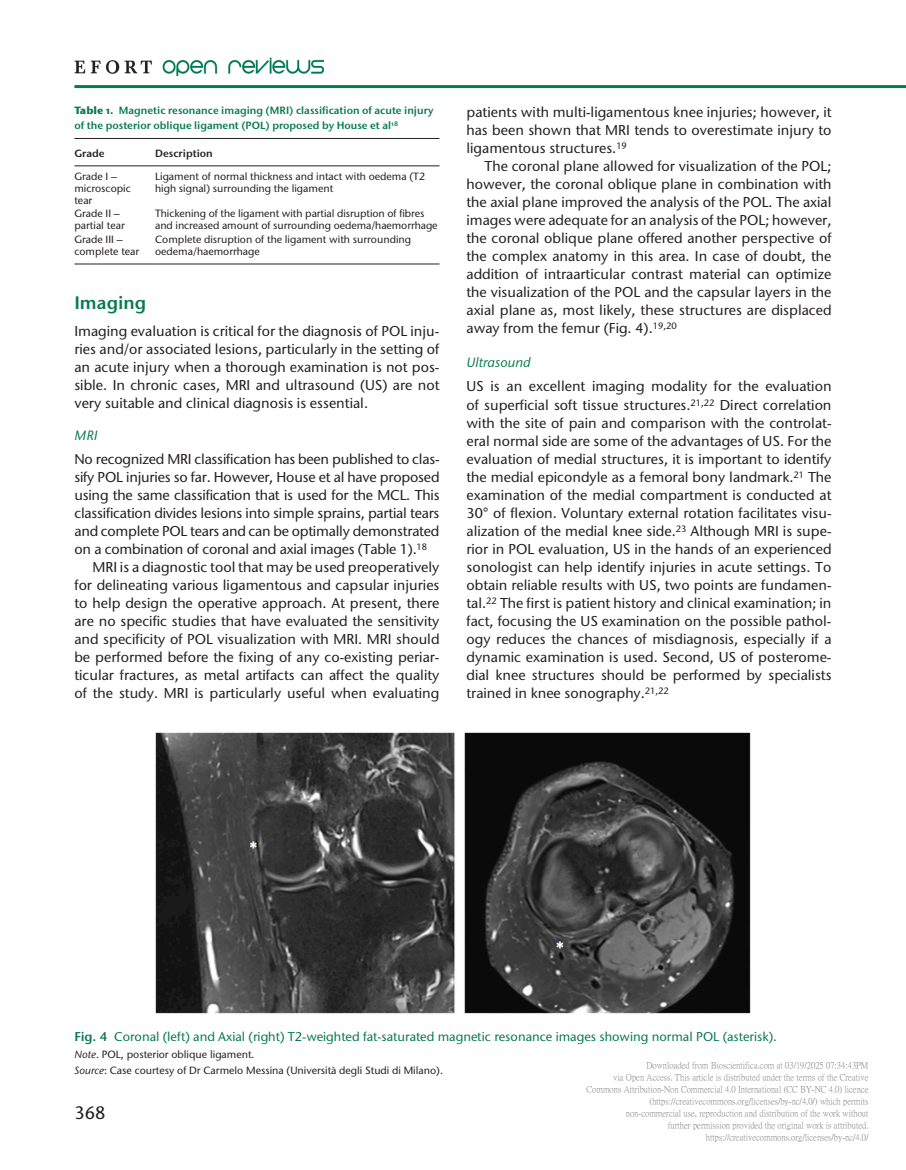
<style>
.page{position:relative;width:906px;height:1170px;background:#fff}
.page>*{position:absolute;margin:0;border:0;box-sizing:border-box;transform-origin:0 0}
.t1{font:600 18px "Stone Sans ITC Pro";color:#077a4e}
.t2{font:500 18px "Stone Sans ITC Pro";color:#231f20}
.t3{font:500 14.25px/18px "Stone Sans ITC Pro";color:#231f20;text-align:justify}
.t4{font:italic 500 13.5px "Stone Sans ITC Pro";color:#077a4e}
.t5{font:500 12.75px "Stone Sans ITC Pro";color:#077a4e}
.t6{font:500 10.5px/12px "Stone Sans ITC Pro";color:#231f20}
.t7{font:600 10.5px/15px "Stone Sans ITC Pro";color:#077a4e}
.t8{font:600 10.5px "Stone Sans ITC Pro";color:#231f20}
.t9{font:9px/12px "P Ming Li U";color:rgb(0 0 0/.5);text-align:right}
.s1{font-weight:700}
.s2{font-weight:600}
.s3{font-style:italic}
</style>
<div class="page">
<img style="left:74px;top:57px;width:250px;height:19px">
<hr style="left:74px;top:85px;width:832px;height:3px;background:#077a4e">
<hr style="left:74px;top:138px;width:365px;height:1px;background:#231f20">
<hr style="left:74px;top:165px;width:81px;height:1px;background:#231f20">
<hr style="left:155px;top:165px;width:284px;height:1px;background:#231f20">
<hr style="left:74px;top:263px;width:81px;height:1px;background:#231f20">
<hr style="left:155px;top:263px;width:284px;height:1px;background:#231f20">
<img style="left:155px;top:732px;width:596px;height:282px">
<p class="t7" style="left:74px;top:103px;width:361px"><span class="s1">Table 1.</span> Magnetic resonance imaging (MRI) classification of acute injury of the posterior oblique ligament (POL) proposed by House et al<sup>18</sup></p>
<p class="t8" style="left:74px;top:146px;width:32px">Grade</p>
<p class="t8" style="left:155px;top:146px;width:59px">Description</p>
<p class="t6" style="left:74px;top:170px;width:58px">Grade I – microscopic tear</p>
<p class="t6" style="left:155px;top:170px;width:271px">Ligament of normal thickness and intact with oedema (T2 high signal) surrounding the ligament</p>
<p class="t6" style="left:74px;top:207px;width:52px">Grade II – partial tear</p>
<p class="t6" style="left:155px;top:207px;width:284px">Thickening of the ligament with partial disruption of fibres and increased amount of surrounding oedema/haemorrhage</p>
<p class="t6" style="left:74px;top:233px;width:66px">Grade III – complete tear</p>
<p class="t6" style="left:155px;top:233px;width:257px">Complete disruption of the ligament with surrounding oedema/haemorrhage</p>
<p class="t1" style="left:74px;top:291px;width:73px">Imaging</p>
<p class="t3" style="left:74px;top:322px;width:367px">Imaging evaluation is critical for the diagnosis of POL inju&shy;ries and/or associated lesions, particularly in the setting of an acute injury when a thorough examination is not pos&shy;sible. In chronic cases, MRI and ultrasound (US) are not very suitable and clinical diagnosis is essential.</p>
<p class="t4" style="left:74px;top:427px;width:25px">MRI</p>
<p class="t3" style="left:74px;top:449px;width:366px">No recognized MRI classification has been published to clas-</p>
<p class="t3" style="left:74px;top:467px;width:366px">sify POL injuries so far. However, House et al have proposed</p>
<p class="t3" style="left:74px;top:485px;width:366px">using the same classification that is used for the MCL. This</p>
<p class="t3" style="left:74px;top:503px;width:366px">classification divides lesions into simple sprains, partial tears</p>
<p class="t3" style="left:74px;top:521px;width:366px">and complete POL tears and can be optimally demonstrated</p>
<p class="t3" style="left:74px;top:539px;width:354px">on a combination of coronal and axial images (Table 1).<sup>18</sup></p>
<p class="t3" style="left:92px;top:557px;width:348px">MRI is a diagnostic tool that may be used preoperatively</p>
<p class="t3" style="left:74px;top:575px;width:366px">for delineating various ligamentous and capsular injuries</p>
<p class="t3" style="left:74px;top:593px;width:366px">to help design the operative approach. At present, there</p>
<p class="t3" style="left:74px;top:611px;width:366px">are no specific studies that have evaluated the sensitivity</p>
<p class="t3" style="left:74px;top:629px;width:366px">and specificity of POL visualization with MRI. MRI should</p>
<p class="t3" style="left:74px;top:647px;width:366px">be performed before the fixing of any co-existing periar-</p>
<p class="t3" style="left:74px;top:665px;width:366px">ticular fractures, as metal artifacts can affect the quality</p>
<p class="t3" style="left:74px;top:683px;width:366px">of the study. MRI is particularly useful when evaluating</p>
<p class="t3" style="left:466px;top:103px;width:366px">patients with multi-ligamentous knee injuries; however, it has been shown that MRI tends to overestimate injury to ligamentous structures.<sup>19</sup></p>
<p class="t3" style="left:466px;top:157px;width:367px;text-indent:18px">The coronal plane allowed for visualization of the POL; however, the coronal oblique plane in combination with the axial plane improved the analysis of the POL. The axial images were adequate for an analysis of the POL; however, the coronal oblique plane offered another perspective of the complex anatomy in this area. In case of doubt, the addition of intraarticular contrast material can optimize the visualization of the POL and the capsular layers in the axial plane as, most likely, these structures are displaced away from the femur (Fig. 4).<sup>19,20</sup></p>
<p class="t4" style="left:466px;top:354px;width:66px">Ultrasound</p>
<p class="t3" style="left:466px;top:377px;width:366px">US is an excellent imaging modality for the evaluation of superficial soft tissue structures.<sup>21,22</sup> Direct correlation with the site of pain and comparison with the controlat&shy;eral normal side are some of the advantages of US. For the evaluation of medial structures, it is important to identify the medial epicondyle as a femoral bony landmark.<sup>21</sup> The examination of the medial compartment is conducted at 30° of flexion. Voluntary external rotation facilitates visu&shy;alization of the medial knee side.<sup>23</sup> Although MRI is supe&shy;rior in POL evaluation, US in the hands of an experienced sonologist can help identify injuries in acute settings. To obtain reliable results with US, two points are fundamen&shy;tal.<sup>22</sup> The first is patient history and clinical examination; in fact, focusing the US examination on the possible pathol&shy;ogy reduces the chances of misdiagnosis, especially if a dynamic examination is used. Second, US of posterome&shy;dial knee structures should be performed by specialists trained in knee sonography.<sup>21,22</sup></p>
<p class="t5" style="left:74px;top:1028px;width:704px"><span class="s2">Fig. 4</span> Coronal (left) and Axial (right) T2-weighted fat-saturated magnetic resonance images showing normal POL (asterisk).</p>
<p class="t6" style="left:74px;top:1045px;width:370px;line-height:16.5px"><span class="s3">Note</span>. POL, posterior oblique ligament.<br><span class="s3">Source</span>: Case courtesy of Dr Carmelo Messina (Università degli Studi di Milano).</p>
<p class="t9" style="left:586px;top:1059px;width:283px">Downloaded from Bioscientifica.com at 03/19/2025 07:34:43PM<br>via Open Access. This article is distributed under the terms of the Creative Commons Attribution-Non Commercial 4.0 International (CC BY-NC 4.0) licence (https://creativecommons.org/licenses/by-nc/4.0/) which permits<br>non-commercial use, reproduction and distribution of the work without<br>further permission provided the original work is attributed. https://creativecommons.org/licenses/by-nc/4.0/</p>
<p class="t2" style="left:74px;top:1101px;width:32px">368</p>
</div>
